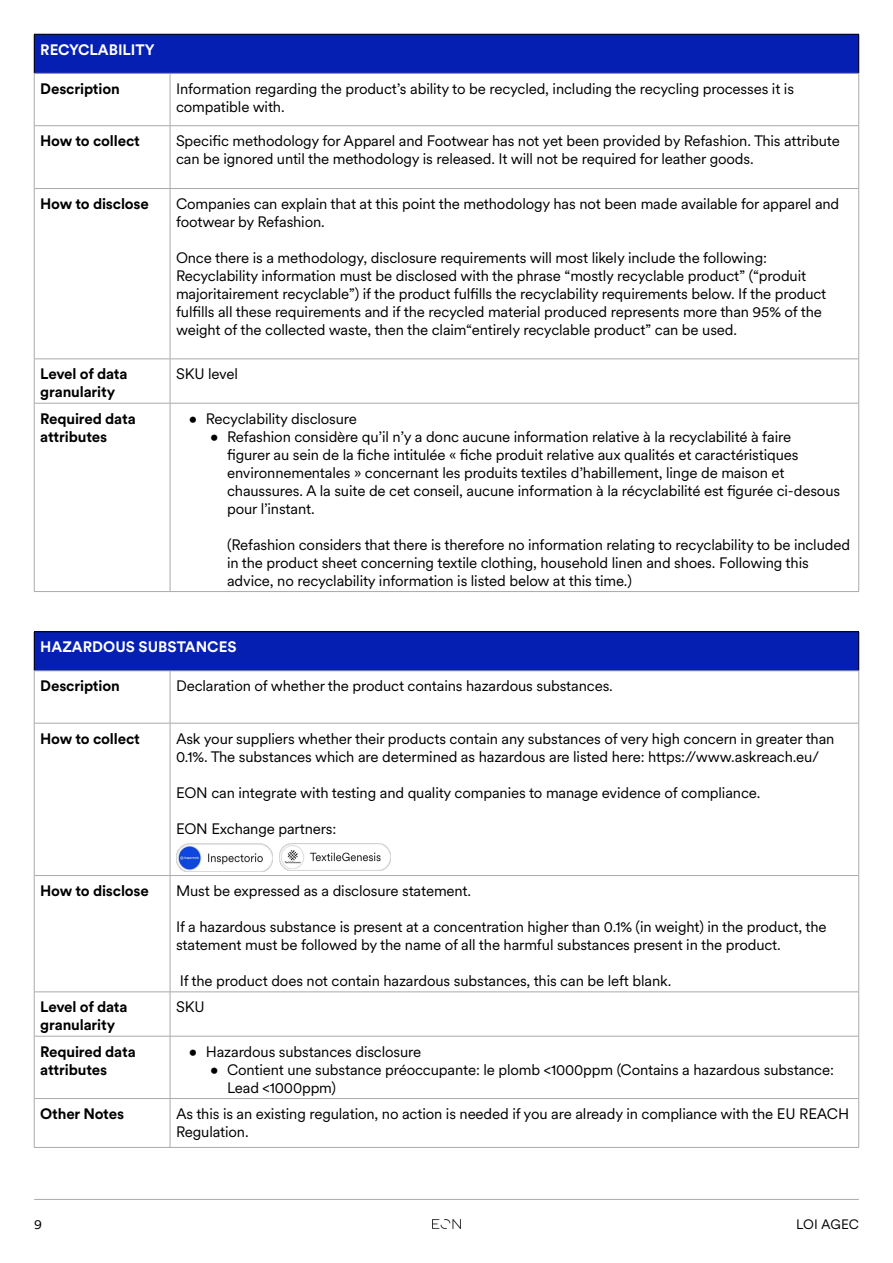
<style>
.page{position:relative;width:893px;height:1263px;background:#fff}
.page>*{position:absolute;margin:0;border:0;box-sizing:border-box;transform-origin:0 0}
.t1{font:15px/18px "Circular XX";letter-spacing:-.01em;color:#000}
.t2{font:700 15px/18px "Circular XX";letter-spacing:-.01em;color:#000}
.t3{font:700 15px "Circular XX";color:#fff}
.t4{font:13.5px "Circular XX";color:#000}
</style>
<div class="page">
<hr style="left:34px;top:1199px;width:825px;height:1px;background:#aaa">
<img style="left:432px;top:1219px;width:29px;height:10px">
<div style="left:34px;top:34px;width:825px;height:39px;background:#051fb3"></div>
<hr style="left:34px;top:34px;width:136px;height:1px;background:#000">
<hr style="left:34px;top:34px;width:1px;height:39px;background:#000">
<hr style="left:170px;top:34px;width:689px;height:1px;background:#000">
<hr style="left:858px;top:34px;width:1px;height:39px;background:#000">
<hr style="left:34px;top:73px;width:136px;height:1px;background:#aaa">
<hr style="left:34px;top:74px;width:1px;height:52px;background:#aaa">
<hr style="left:170px;top:73px;width:689px;height:1px;background:#aaa">
<hr style="left:170px;top:74px;width:1px;height:51px;background:#aaa">
<hr style="left:858px;top:74px;width:1px;height:52px;background:#aaa">
<hr style="left:34px;top:126px;width:1px;height:63px;background:#aaa">
<hr style="left:170px;top:126px;width:1px;height:62px;background:#aaa">
<hr style="left:858px;top:126px;width:1px;height:63px;background:#aaa">
<hr style="left:34px;top:189px;width:1px;height:170px;background:#aaa">
<hr style="left:170px;top:189px;width:1px;height:170px;background:#aaa">
<hr style="left:858px;top:189px;width:1px;height:170px;background:#aaa">
<hr style="left:34px;top:359px;width:136px;height:1px;background:#aaa">
<hr style="left:34px;top:359px;width:1px;height:44px;background:#aaa">
<hr style="left:170px;top:359px;width:689px;height:1px;background:#aaa">
<hr style="left:170px;top:359px;width:1px;height:44px;background:#aaa">
<hr style="left:858px;top:359px;width:1px;height:44px;background:#aaa">
<hr style="left:34px;top:403px;width:1px;height:188px;background:#aaa">
<hr style="left:170px;top:403px;width:1px;height:188px;background:#aaa">
<hr style="left:858px;top:403px;width:1px;height:188px;background:#aaa">
<hr style="left:34px;top:591px;width:136px;height:1px;background:#aaa">
<hr style="left:170px;top:591px;width:689px;height:1px;background:#aaa">
<hr style="left:34px;top:125px;width:136px;height:1px;background:#aaa">
<hr style="left:170px;top:125px;width:688px;height:1px;background:#aaa">
<hr style="left:34px;top:188px;width:136px;height:1px;background:#aaa">
<hr style="left:170px;top:188px;width:688px;height:1px;background:#aaa">
<hr style="left:34px;top:403px;width:136px;height:1px;background:#aaa">
<hr style="left:170px;top:403px;width:688px;height:1px;background:#aaa">
<div style="left:34px;top:632px;width:825px;height:39px;background:#051fb3"></div>
<hr style="left:34px;top:631px;width:136px;height:1px;background:#000">
<hr style="left:34px;top:632px;width:1px;height:39px;background:#000">
<hr style="left:170px;top:631px;width:689px;height:1px;background:#000">
<hr style="left:858px;top:632px;width:1px;height:39px;background:#000">
<hr style="left:34px;top:670px;width:136px;height:1px;background:#aaa">
<hr style="left:34px;top:671px;width:1px;height:52px;background:#aaa">
<hr style="left:170px;top:670px;width:689px;height:1px;background:#aaa">
<hr style="left:170px;top:671px;width:1px;height:52px;background:#aaa">
<hr style="left:858px;top:671px;width:1px;height:52px;background:#aaa">
<hr style="left:34px;top:723px;width:1px;height:152px;background:#aaa">
<hr style="left:170px;top:723px;width:1px;height:152px;background:#aaa">
<hr style="left:858px;top:723px;width:1px;height:152px;background:#aaa">
<hr style="left:34px;top:875px;width:1px;height:117px;background:#aaa">
<hr style="left:170px;top:876px;width:1px;height:116px;background:#aaa">
<hr style="left:858px;top:875px;width:1px;height:117px;background:#aaa">
<hr style="left:34px;top:991px;width:136px;height:1px;background:#aaa">
<hr style="left:34px;top:992px;width:1px;height:44px;background:#aaa">
<hr style="left:170px;top:991px;width:689px;height:1px;background:#aaa">
<hr style="left:170px;top:992px;width:1px;height:44px;background:#aaa">
<hr style="left:858px;top:992px;width:1px;height:44px;background:#aaa">
<hr style="left:34px;top:1036px;width:1px;height:62px;background:#aaa">
<hr style="left:170px;top:1036px;width:1px;height:62px;background:#aaa">
<hr style="left:858px;top:1036px;width:1px;height:62px;background:#aaa">
<hr style="left:34px;top:1098px;width:1px;height:49px;background:#aaa">
<hr style="left:170px;top:1099px;width:1px;height:48px;background:#aaa">
<hr style="left:858px;top:1098px;width:1px;height:49px;background:#aaa">
<hr style="left:34px;top:1147px;width:136px;height:1px;background:#aaa">
<hr style="left:170px;top:1147px;width:689px;height:1px;background:#aaa">
<hr style="left:34px;top:723px;width:136px;height:1px;background:#aaa">
<hr style="left:170px;top:723px;width:688px;height:1px;background:#aaa">
<hr style="left:34px;top:875px;width:136px;height:1px;background:#aaa">
<hr style="left:170px;top:875px;width:688px;height:1px;background:#aaa">
<hr style="left:34px;top:1036px;width:136px;height:1px;background:#aaa">
<hr style="left:170px;top:1036px;width:688px;height:1px;background:#aaa">
<hr style="left:34px;top:1098px;width:136px;height:1px;background:#aaa">
<hr style="left:170px;top:1098px;width:688px;height:1px;background:#aaa">
<img style="left:177px;top:844px;width:95px;height:27px">
<img style="left:280px;top:844px;width:111px;height:27px">
<p class="t3" style="left:40px;top:39px;width:116px">RECYCLABILITY</p>
<p class="t2" style="left:40px;top:79px;width:81px">Description</p>
<p class="t1" style="left:176px;top:79px;width:619px">Information regarding the product’s ability to be recycled, including the recycling processes it is compatible with.</p>
<p class="t2" style="left:40px;top:131px;width:101px">How to collect</p>
<p class="t1" style="left:176px;top:131px;width:665px">Specific methodology for Apparel and Footwear has not yet been provided by Refashion. This attribute can be ignored until the methodology is released. It will not be required for leather goods.</p>
<p class="t2" style="left:40px;top:194px;width:110px">How to disclose</p>
<p class="t1" style="left:176px;top:194px;width:665px">Companies can explain that at this point the methodology has not been made available for apparel and footwear by Refashion.</p>
<p class="t1" style="left:176px;top:248px;width:652px">Once there is a methodology, disclosure requirements will most likely include the following:<br>Recyclability information must be disclosed with the phrase “mostly recyclable product” (“produit majoritairement recyclable”) if the product fulfills the recyclability requirements below. If the product fulfills all these requirements and if the recycled material produced represents more than 95% of the weight of the collected waste, then the claim“entirely recyclable product” can be used.</p>
<p class="t2" style="left:40px;top:364px;width:89px">Level of data granularity</p>
<p class="t1" style="left:176px;top:364px;width:64px">SKU level</p>
<p class="t2" style="left:40px;top:409px;width:97px">Required data attributes</p>
<p class="t1" style="left:189px;top:409px;width:170px">• Recyclability disclosure</p>
<p class="t1" style="left:227px;top:427px;width:615px;text-indent:-17px">• Refashion considère qu’il n’y a donc aucune information relative à la recyclabilité à faire<br>figurer au sein de la fiche intitulée « fiche produit relative aux qualités et caractéristiques environnementales » concernant les produits textiles d’habillement, linge de maison et chaussures. A la suite de cet conseil, aucune information à la récyclabilité est figurée ci-desous pour l’instant.</p>
<p class="t1" style="left:227px;top:535px;width:624px">(Refashion considers that there is therefore no information relating to recyclability to be included in the product sheet concerning textile clothing, household linen and shoes. Following this advice, no recyclability information is listed below at this time.)</p>
<p class="t3" style="left:40px;top:636px;width:198px">HAZARDOUS SUBSTANCES</p>
<p class="t2" style="left:40px;top:676px;width:81px">Description</p>
<p class="t1" style="left:176px;top:676px;width:438px">Declaration of whether the product contains hazardous substances.</p>
<p class="t2" style="left:40px;top:729px;width:101px">How to collect</p>
<p class="t1" style="left:176px;top:729px;width:660px">Ask your suppliers whether their products contain any substances of very high concern in greater than<br>0.1%. The substances which are determined as hazardous are listed here: https://www.askreach.eu/</p>
<p class="t1" style="left:176px;top:783px;width:586px">EON can integrate with testing and quality companies to manage evidence of compliance.</p>
<p class="t1" style="left:176px;top:819px;width:162px">EON Exchange partners:</p>
<p class="t2" style="left:40px;top:881px;width:110px">How to disclose</p>
<p class="t1" style="left:176px;top:881px;width:297px">Must be expressed as a disclosure statement.</p>
<p class="t1" style="left:176px;top:917px;width:652px">If a hazardous substance is present at a concentration higher than 0.1% (in weight) in the product, the statement must be followed by the name of all the harmful substances present in the product.</p>
<p class="t1" style="left:180px;top:971px;width:493px">If the product does not contain hazardous substances, this can be left blank.</p>
<p class="t2" style="left:40px;top:997px;width:89px">Level of data granularity</p>
<p class="t1" style="left:176px;top:997px;width:30px">SKU</p>
<p class="t2" style="left:40px;top:1042px;width:97px">Required data attributes</p>
<p class="t1" style="left:189px;top:1042px;width:234px">• Hazardous substances disclosure</p>
<p class="t1" style="left:227px;top:1060px;width:608px;text-indent:-17px">• Contient une substance préoccupante: le plomb &lt;1000ppm (Contains a hazardous substance:<br>Lead &lt;1000ppm)</p>
<p class="t2" style="left:40px;top:1104px;width:85px">Other Notes</p>
<p class="t1" style="left:176px;top:1104px;width:675px">As this is an existing regulation, no action is needed if you are already in compliance with the EU REACH<br>Regulation.</p>
<p class="t4" style="left:34px;top:1215px;width:9px">9</p>
<p class="t4" style="left:796px;top:1215px;width:64px">LOI AGEC</p>
</div>
